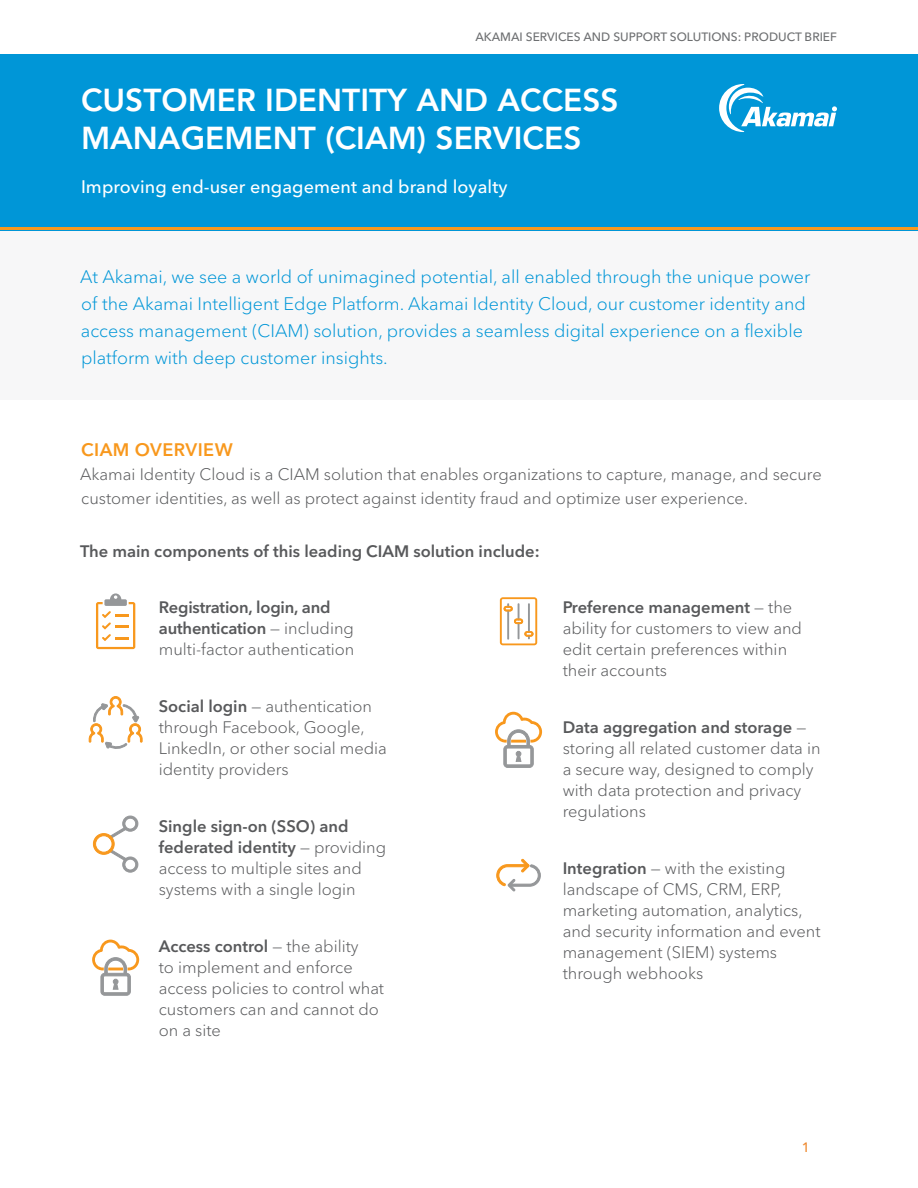
<style>
.page{position:relative;width:918px;height:1188px;background:#fff}
.page>*{position:absolute;margin:0;border:0;box-sizing:border-box;transform-origin:0 0}
.Title_-_Page_1{font:800 31.5px/37.8px "Avenir LT Std";color:#fff}
.body_copy{font:300 18px/27px "Avenir Next LT Pro";color:#0096d7}
.Title_-_Page_1-2{font:500 18px "Avenir Next LT Pro";letter-spacing:.005em;color:#fff}
.body_copy-2{font:600 18px "Avenir Next LT Pro";letter-spacing:.025em;color:#f8981d}
.body_copy-3{font:300 16.5px/21px "Avenir Next LT Pro";color:#58595b}
.body_copy-4{font:600 16.5px/21px "Avenir Next LT Pro";color:#58595b}
.t1{font:500 13.5px "Avenir Next LT Pro";color:#ee882d}
.Hybrid_WAN_Solutions{font:500 12px "Avenir Next LT Pro";color:#6d6f71}
.s1{font-weight:300}
.s2{font-weight:600}
</style>
<div class="page">
<div style="left:0;top:229px;width:918px;height:171px;background:#f7f7f8"></div>
<div style="left:0;top:54px;width:918px;height:176px;background:#0096d7"></div>
<hr style="left:0;top:227px;width:918px;height:3px;background:#f8981d">
<svg style="left:719px;top:84px;width:118px;height:48px"></svg>
<svg style="left:96px;top:593px;width:39px;height:56px"></svg>
<hr style="left:115px;top:625px;width:14px;height:3px;background:#f8981d">
<hr style="left:115px;top:637px;width:14px;height:3px;background:#f8981d">
<hr style="left:115px;top:614px;width:14px;height:3px;background:#f8981d">
<svg style="left:89px;top:696px;width:54px;height:53px"></svg>
<svg style="left:93px;top:816px;width:45px;height:57px"></svg>
<svg style="left:92px;top:940px;width:47px;height:56px"></svg>
<svg style="left:495px;top:712px;width:47px;height:56px"></svg>
<svg style="left:500px;top:597px;width:37px;height:48px"></svg>
<svg style="left:496px;top:858px;width:45px;height:34px"></svg>
<p class="Hybrid_WAN_Solutions" style="left:475px;top:30px;width:363px">AKAMAI SERVICES AND SUPPORT SOLUTIONS: PRODUCT BRIEF</p>
<p class="Title_-_Page_1" style="left:81px;top:81px;width:539px">CUSTOMER IDENTITY AND ACCESS<br>MANAGEMENT (CIAM) SERVICES</p>
<p class="Title_-_Page_1-2" style="left:81px;top:176px;width:428px">Improving end-user engagement and brand loyalty</p>
<p class="body_copy" style="left:80px;top:263px;width:732px">At Akamai, we see a world of unimagined potential, all enabled through the unique power of the Akamai Intelligent Edge Platform. Akamai Identity Cloud, our customer identity and access management (CIAM) solution, provides a seamless digital experience on a flexible platform with deep customer insights.</p>
<p class="body_copy-2" style="left:81px;top:439px;width:153px">CIAM OVERVIEW</p>
<p class="body_copy-3" style="left:80px;top:462px;width:743px;line-height:24px">Akamai Identity Cloud is a CIAM solution that enables organizations to capture, manage, and secure customer identities, as well as protect against identity fraud and optimize user experience.</p>
<p class="body_copy-4" style="left:80px;top:541px;width:461px">The main components of this leading CIAM solution include:</p>
<p class="body_copy-4" style="left:159px;top:597px;width:197px">Registration, login, and authentication <span class="s1">— including multi-factor authentication</span></p>
<p class="body_copy-3" style="left:159px;top:696px;width:230px"><span class="s2">Social login</span> — authentication through Facebook, Google,<br>LinkedIn, or other social media identity providers</p>
<p class="body_copy-3" style="left:159px;top:816px;width:229px"><span class="s2">Single sign-on (SSO) and federated identity</span> — providing access to multiple sites and systems with a single login</p>
<p class="body_copy-3" style="left:159px;top:936px;width:227px"><span class="s2">Access control</span> — the ability<br>to implement and enforce access policies to control what customers can and cannot do on a site</p>
<p class="body_copy-3" style="left:563px;top:597px;width:241px"><span class="s2">Preference management</span> — the ability for customers to view and edit certain preferences within their accounts</p>
<p class="body_copy-3" style="left:563px;top:717px;width:259px"><span class="s2">Data aggregation and storage</span> — storing all related customer data in a secure way, designed to comply with data protection and privacy regulations</p>
<p class="body_copy-3" style="left:563px;top:858px;width:259px"><span class="s2">Integration</span> — with the existing landscape of CMS, CRM, ERP, marketing automation, analytics, and security information and event management (SIEM) systems through webhooks</p>
<p class="t1" style="left:802px;top:1139px;width:10px">1</p>
</div>
